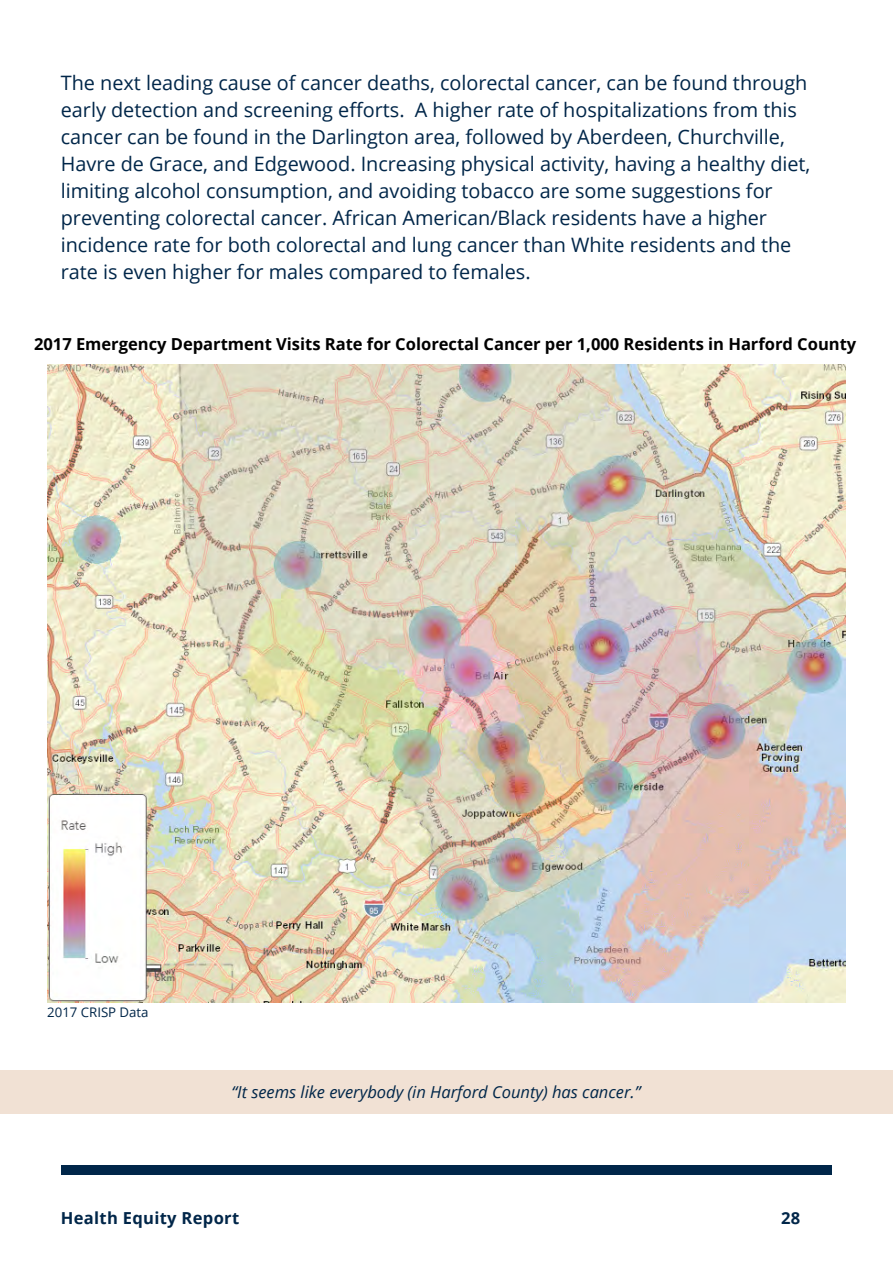
<style>
.page{position:relative;width:893px;height:1263px;background:#fff}
.page>*{position:absolute;margin:0;border:0;box-sizing:border-box;transform-origin:0 0}
.t1{font:19.8px/27px "Open Sans";color:#002649}
.t2{font:700 16.5px "Open Sans";color:#000}
.t3{font:italic 16.5px "Open Sans";color:#002649}
.t4{font:700 16.5px "Open Sans";letter-spacing:.02em;color:#002649}
.t5{font:13.2px "Open Sans";color:#002649}
</style>
<div class="page">
<div style="left:61px;top:1165px;width:771px;height:9px;background:#002649"></div>
<img style="left:47px;top:365px;width:799px;height:637px">
<div style="left:0;top:1070px;width:893px;height:44px;background:#f1e1d4"></div>
<p class="t1" style="left:61px;top:69px;width:751px">The next leading cause of cancer deaths, colorectal cancer, can be found through early detection and screening efforts. A higher rate of hospitalizations from this cancer can be found in the Darlington area, followed by Aberdeen, Churchville, Havre de Grace, and Edgewood. Increasing physical activity, having a healthy diet, limiting alcohol consumption, and avoiding tobacco are some suggestions for preventing colorectal cancer. African American/Black residents have a higher incidence rate for both colorectal and lung cancer than White residents and the rate is even higher for males compared to females.</p>
<p class="t2" style="left:34px;top:333px;width:824px">2017 Emergency Department Visits Rate for Colorectal Cancer per 1,000 Residents in Harford County</p>
<p class="t5" style="left:47px;top:1003px;width:103px">2017 CRISP Data</p>
<p class="t3" style="left:231px;top:1080px;width:411px">“It seems like everybody (in Harford County) has cancer.”</p>
<p class="t4" style="left:61px;top:1206px;width:180px">Health Equity Report</p>
<p class="t4" style="left:781px;top:1206px;width:21px">28</p>
</div>
